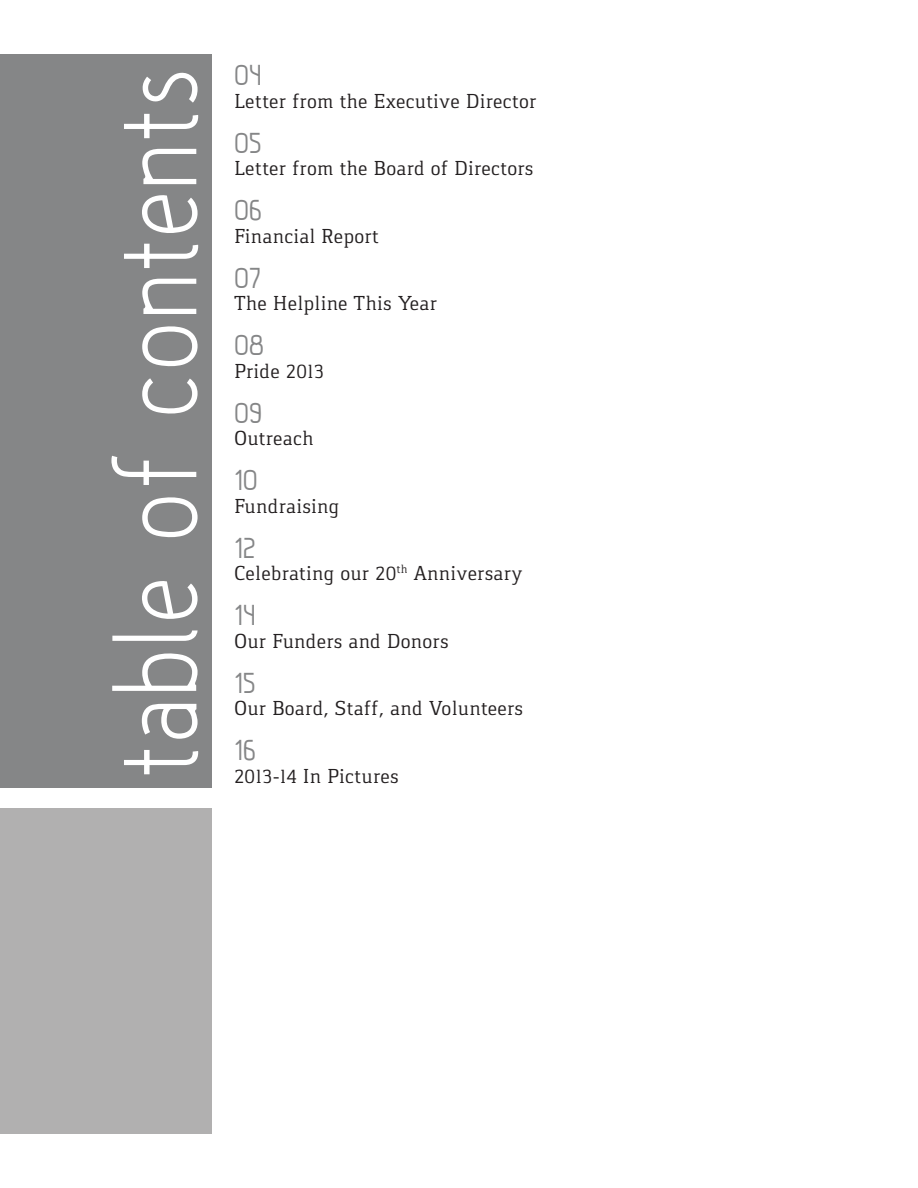
<style>
.page{position:relative;width:918px;height:1188px;background:#fff}
.page>*{position:absolute;margin:0;border:0;box-sizing:border-box;transform-origin:0 0}
.t1{font:300 127.5px "Hallosans";letter-spacing:.02em;color:#fff;scale:.95 1}
.t2{font:30px "Hallo Sans";color:#858687}
.t3{font:21px "Gaspar";letter-spacing:.01em;color:#231f20}
</style>
<div class="page">
<div style="left:0;top:808px;width:212px;height:326px;background:#b1b0b0"></div>
<div style="left:0;top:54px;width:212px;height:734px;background:#858687"></div>
<h1 class="t1" style="left:89px;top:777px;width:748px;rotate:-90deg">table of contents</h1>
<h2 class="t2" style="left:234px;top:60px;width:30px">04</h2>
<p class="t3" style="left:234px;top:89px;width:304px">Letter from the Executive Director</p>
<h2 class="t2" style="left:234px;top:127px;width:30px">05</h2>
<p class="t3" style="left:234px;top:156px;width:301px">Letter from the Board of Directors</p>
<h2 class="t2" style="left:234px;top:195px;width:30px">06</h2>
<p class="t3" style="left:234px;top:224px;width:146px">Financial Report</p>
<h2 class="t2" style="left:234px;top:262px;width:29px">07</h2>
<p class="t3" style="left:234px;top:291px;width:205px">The Helpline This Year</p>
<h2 class="t2" style="left:234px;top:330px;width:31px">08</h2>
<p class="t3" style="left:234px;top:359px;width:92px">Pride 2013</p>
<h2 class="t2" style="left:234px;top:397px;width:30px">09</h2>
<p class="t3" style="left:234px;top:426px;width:81px">Outreach</p>
<h2 class="t2" style="left:234px;top:465px;width:25px">10</h2>
<p class="t3" style="left:234px;top:494px;width:107px">Fundraising</p>
<h2 class="t2" style="left:234px;top:532px;width:24px">12</h2>
<p class="t3" style="left:234px;top:561px;width:290px">Celebrating our 20<sup>th</sup> Anniversary</p>
<h2 class="t2" style="left:234px;top:600px;width:24px">14</h2>
<p class="t3" style="left:234px;top:629px;width:216px">Our Funders and Donors</p>
<h2 class="t2" style="left:234px;top:667px;width:24px">15</h2>
<p class="t3" style="left:234px;top:696px;width:291px">Our Board, Staff, and Volunteers</p>
<h2 class="t2" style="left:234px;top:735px;width:24px">16</h2>
<p class="t3" style="left:234px;top:764px;width:166px">2013-14 In Pictures</p>
</div>
